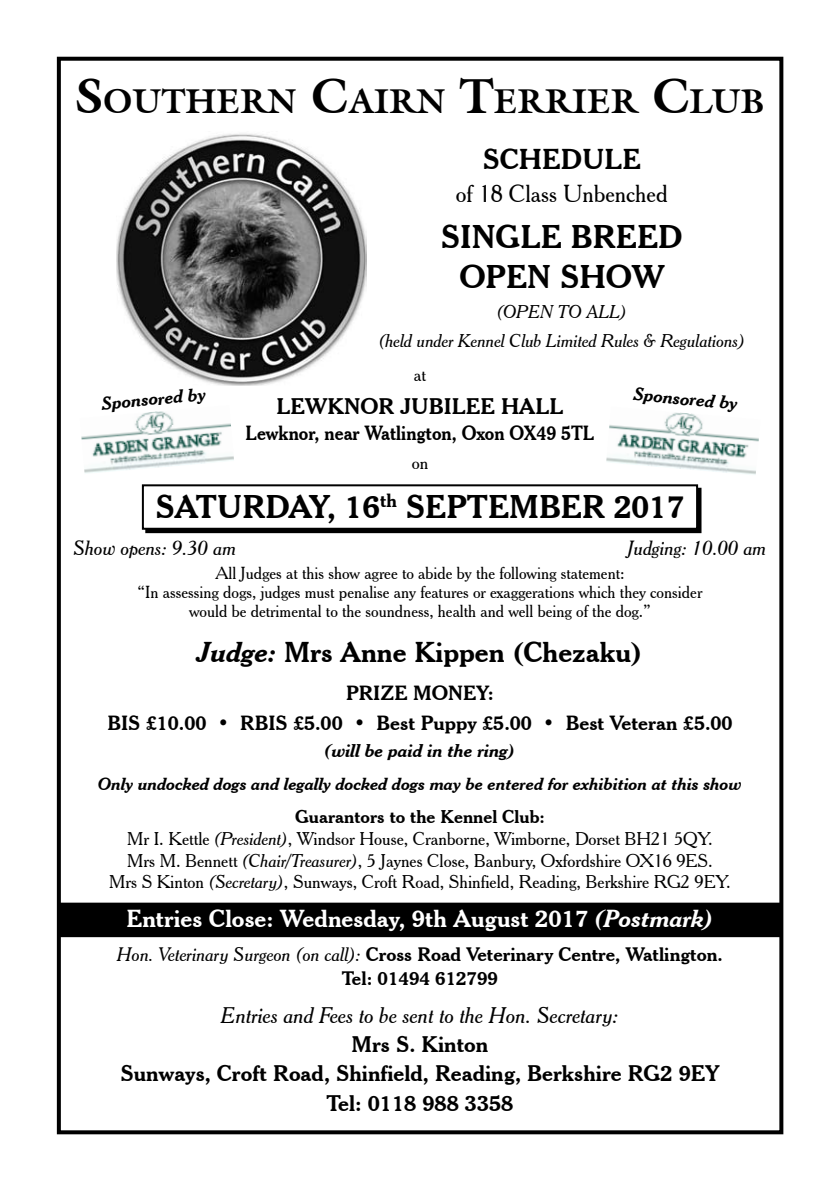
<style>
.page{position:relative;width:840px;height:1191px;background:#fff}
.page>*{position:absolute;margin:0;border:0;box-sizing:border-box;transform-origin:0 0}
.t1{font:700 33.6px "Galliard IT Cby BT";color:#000}
.t2{font:700 32px/40.6px "Cheltenham BT";color:#000;text-align:center}
.t3{font:700 28px "Cheltenham BT";color:#000}
.t4{font:700 24px "Cheltenham BT";color:#fff}
.t5{font:24px "Cheltenham BT";color:#000}
.t6{font:700 22px/29.2px "Cheltenham BT";color:#000;text-align:center}
.t7{font:italic 22px "Cheltenham BT";color:#000}
.t8{font:700 20px/29.6px "Cheltenham BT";color:#000;text-align:center}
.t9{font:700 20px "Cheltenham BT";color:#000;scale:.9 1}
.t10{font:italic 20px "Cheltenham BT";color:#000}
.t11{font:700 19px/24px "Cheltenham BT";color:#000;text-align:center}
.t12{font:18px/21.6px "Cheltenham BT";color:#000;text-align:center}
.t13{font:italic 18px/29.4px "Cheltenham BT";color:#000;text-align:center}
.t14{font:italic 700 18px "Cheltenham BT";color:#000}
.t15{font:17px/19px "Cheltenham BT";color:#000;text-align:center}
.t16{font:italic 700 17px "Cheltenham BT";color:#000}
.s1{font-size:48px}
.s2{font-style:italic}
.s3{font-weight:700}
.s4{font-weight:400;font-style:italic}
</style>
<div class="page">
<div style="left:145px;top:488px;width:556px;height:45px;border:2px solid #000"></div>
<div style="left:59px;top:903px;width:721px;height:33px;background:#000"></div>
<div style="left:59px;top:903px;width:721px;height:34px;border:1px solid #000"></div>
<div style="left:57px;top:57px;width:725px;height:1077px;border:4px solid #000"></div>
<div style="left:143px;top:485px;width:553px;height:44px;background:#fff"></div>
<div style="left:142px;top:484px;width:555px;height:46px;border:2px solid #000"></div>
<img style="left:116px;top:133px;width:250px;height:252px">
<img style="left:146px;top:411px;width:20px;height:2px">
<img style="left:134px;top:413px;width:97px;height:15px">
<img style="left:81px;top:428px;width:141px;height:15px">
<img style="left:84px;top:443px;width:150px;height:30px">
<img style="left:609px;top:414px;width:94px;height:15px">
<img style="left:617px;top:429px;width:142px;height:15px">
<img style="left:606px;top:444px;width:150px;height:31px">
<h1 class="t1" style="left:75px;top:79px;width:691px"><span class="s1">S</span>OUTHERN <span class="s1">C</span>AIRN <span class="s1">T</span>ERRIER <span class="s1">C</span>LUB</h1>
<h3 class="t3" style="left:482px;top:142px;width:159px">SCHEDULE</h3>
<h3 class="t5" style="left:455px;top:178px;width:213px">of 18 Class Unbenched</h3>
<h2 class="t2" style="left:440px;top:215px;width:243px">SINGLE BREED<br>OPEN Show</h2>
<p class="t13" style="left:378px;top:296px;width:367px">(Open to all)<br>(held under Kennel Club Limited Rules &amp; Regulations)</p>
<p class="t12" style="left:413px;top:364px;width:14px">at</p>
<p class="t6" style="left:276px;top:391px;width:288px">LEWKNOR JUBILEE HALL</p>
<p class="t9" style="left:245px;top:421px;width:389px">Lewknor, near Watlington, Oxon OX49 5TL</p>
<p class="t12" style="left:411px;top:452px;width:18px">on</p>
<h2 class="t2" style="left:155px;top:486px;width:530px">SATURDAY, 16<sup>th</sup> SEPTEMBER 2017</h2>
<p class="t10" style="left:73px;top:535px;width:164px">Show opens: 9.30 am</p>
<p class="t10" style="left:627px;top:535px;width:140px">Judging: 10.00 am</p>
<p class="t15" style="left:138px;top:563px;width:566px">All Judges at this show agree to abide by the following statement:<br>“In assessing dogs, judges must penalise any features or exaggerations which they consider would be detrimental to the soundness, health and well being of the dog.”</p>
<h3 class="t3" style="left:197px;top:635px;width:446px"><span class="s2">Judge:</span> Mrs Anne Kippen (Chezaku)</h3>
<p class="t8" style="left:107px;top:678px;width:626px">PRIZE MONEY:<br>BIS £10.00 • RBIS £5.00 • Best Puppy £5.00 • Best Veteran £5.00</p>
<p class="t14" style="left:324px;top:739px;width:192px">(will be paid in the ring)</p>
<p class="t16" style="left:98px;top:773px;width:644px">Only undocked dogs and legally docked dogs may be entered for exhibition at this show</p>
<p class="t12" style="left:109px;top:806px;width:622px"><span class="s3">Guarantors to the Kennel Club:<br></span>Mr I. Kettle <span class="s2">(President)</span>, Windsor House, Cranborne, Wimborne, Dorset BH21 5QY.<br>Mrs M. Bennett <span class="s2">(Chair/Treasurer)</span>, 5 Jaynes Close, Banbury, Oxfordshire OX16 9ES.<br>Mrs S Kinton <span class="s2">(Secretary)</span>, Sunways, Croft Road, Shinfield, Reading, Berkshire RG2 9EY.</p>
<h3 class="t4" style="left:126px;top:903px;width:588px">Entries Close: Wednesday, 9th August 2017 <span class="s2">(Postmark)</span></h3>
<p class="t11" style="left:117px;top:942px;width:606px"><span class="s4">Hon. Veterinary Surgeon (on call):</span> Cross Road Veterinary Centre, Watlington.<br>Tel: 01494 612799</p>
<p class="t7" style="left:221px;top:1001px;width:398px">Entries and Fees to be sent to the Hon. Secretary:</p>
<p class="t6" style="left:120px;top:1029px;width:600px">Mrs S. Kinton<br>Sunways, Croft Road, Shinfield, Reading, Berkshire RG2 9EY<br>Tel: 0118 988 3358</p>
<p class="t14" style="left:101px;top:391px;width:106px;rotate:-5deg">Sponsored by</p>
<p class="t14" style="left:634px;top:382px;width:106px;rotate:5deg">Sponsored by</p>
</div>
